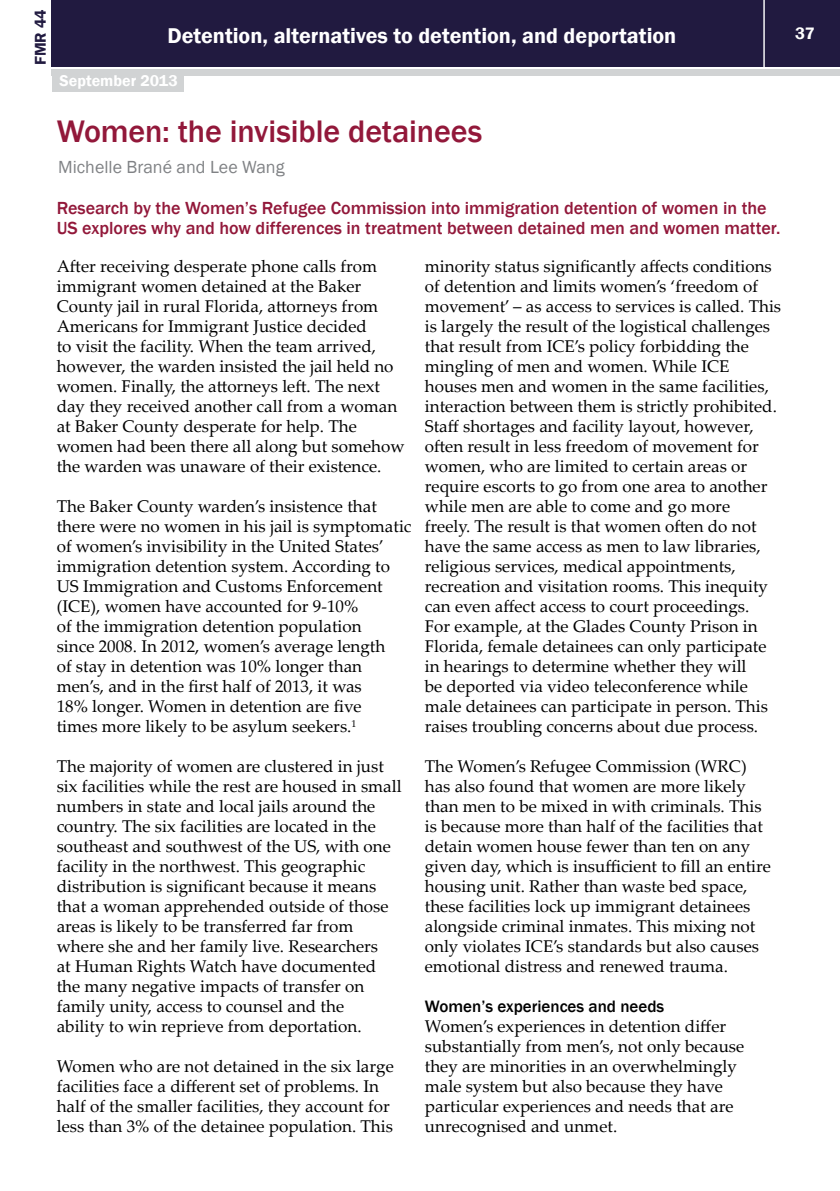
<style>
.page{position:relative;width:840px;height:1191px;background:#fff}
.page>*{position:absolute;margin:0;border:0;box-sizing:border-box;transform-origin:0 0}
.t1{font:500 32px "Franklin Gothic";letter-spacing:-.005em;color:#92183a}
.t2{font:600 22px "Franklin Gothic";color:#fff}
.t3{font:500 18px/20px "Franklin Gothic";color:#92183a}
.t4{font:18px "Franklin Gothic";color:#808285}
.t5{font:17px/20px "Palatino Linotype";color:#000}
.t6{font:500 17px "Franklin Gothic";color:#000}
.t7{font:600 17px "Franklin Gothic";color:#fff}
.t8{font:600 16px "Franklin Gothic";color:#fff}
.t9{font:600 16px "Franklin Gothic";color:#211a40}
</style>
<div class="page">
<div style="left:52px;top:0;width:787px;height:66px;background:#211a40"></div>
<div style="left:52px;top:69px;width:787px;height:6px;background:#d1d3d4"></div>
<hr style="left:763px;top:0;width:1px;height:68px;background:#fff">
<div style="left:52px;top:74px;width:132px;height:18px;background:#d1d3d4"></div>
<p class="t9" style="left:31px;top:65px;width:58px;rotate:-90deg">FMR 44</p>
<p class="t2" style="left:167px;top:22px;width:510px">Detention, alternatives to detention, and deportation</p>
<p class="t7" style="left:794px;top:23px;width:21px">37</p>
<p class="t8" style="left:60px;top:71px;width:120px">September 2013</p>
<h1 class="t1" style="left:57px;top:111px;width:427px">Women: the invisible detainees</h1>
<p class="t4" style="left:58px;top:156px;width:228px">Michelle Brané and Lee Wang</p>
<p class="t3" style="left:57px;top:198px;width:724px">Research by the Women’s Refugee Commission into immigration detention of women in the<br>US explores why and how differences in treatment between detained men and women matter.</p>
<p class="t5" style="left:57px;top:256px;width:349px">After receiving desperate phone calls from immigrant women detained at the Baker County jail in rural Florida, attorneys from Americans for Immigrant Justice decided<br>to visit the facility. When the team arrived, however, the warden insisted the jail held no women. Finally, the attorneys left. The next day they received another call from a woman at Baker County desperate for help. The women had been there all along but somehow the warden was unaware of their existence.</p>
<p class="t5" style="left:57px;top:495px;width:356px">The Baker County warden’s insistence that there were no women in his jail is symptomatic of women’s invisibility in the United States’ immigration detention system. According to US Immigration and Customs Enforcement (ICE), women have accounted for 9-10%<br>of the immigration detention population<br>since 2008. In 2012, women’s average length<br>of stay in detention was 10% longer than men’s, and in the first half of 2013, it was<br>18% longer. Women in detention are five<br>times more likely to be asylum seekers.<sup>1</sup></p>
<p class="t5" style="left:57px;top:756px;width:346px">The majority of women are clustered in just six facilities while the rest are housed in small numbers in state and local jails around the country. The six facilities are located in the southeast and southwest of the US, with one facility in the northwest. This geographic distribution is significant because it means that a woman apprehended outside of those areas is likely to be transferred far from where she and her family live. Researchers<br>at Human Rights Watch have documented the many negative impacts of transfer on family unity, access to counsel and the<br>ability to win reprieve from deportation.</p>
<p class="t5" style="left:57px;top:1055px;width:338px">Women who are not detained in the six large facilities face a different set of problems. In half of the smaller facilities, they account for less than 3% of the detainee population. This</p>
<p class="t5" style="left:424px;top:255px;width:357px">minority status significantly affects conditions of detention and limits women’s ‘freedom of movement’ – as access to services is called. This is largely the result of the logistical challenges that result from ICE’s policy forbidding the mingling of men and women. While ICE houses men and women in the same facilities, interaction between them is strictly prohibited.<br>Staff shortages and facility layout, however, often result in less freedom of movement for women, who are limited to certain areas or require escorts to go from one area to another while men are able to come and go more<br>freely. The result is that women often do not have the same access as men to law libraries, religious services, medical appointments, recreation and visitation rooms. This inequity can even affect access to court proceedings.<br>For example, at the Glades County Prison in Florida, female detainees can only participate in hearings to determine whether they will<br>be deported via video teleconference while male detainees can participate in person. This raises troubling concerns about due process.</p>
<p class="t5" style="left:424px;top:755px;width:347px">The Women’s Refugee Commission (WRC) has also found that women are more likely than men to be mixed in with criminals. This is because more than half of the facilities that detain women house fewer than ten on any given day, which is insufficient to fill an entire housing unit. Rather than waste bed space, these facilities lock up immigrant detainees alongside criminal inmates. This mixing not only violates ICE’s standards but also causes emotional distress and renewed trauma.</p>
<p class="t6" style="left:424px;top:995px;width:241px">Women’s experiences and needs</p>
<p class="t5" style="left:424px;top:1015px;width:321px">Women’s experiences in detention differ substantially from men’s, not only because they are minorities in an overwhelmingly male system but also because they have particular experiences and needs that are unrecognised and unmet.</p>
</div>
